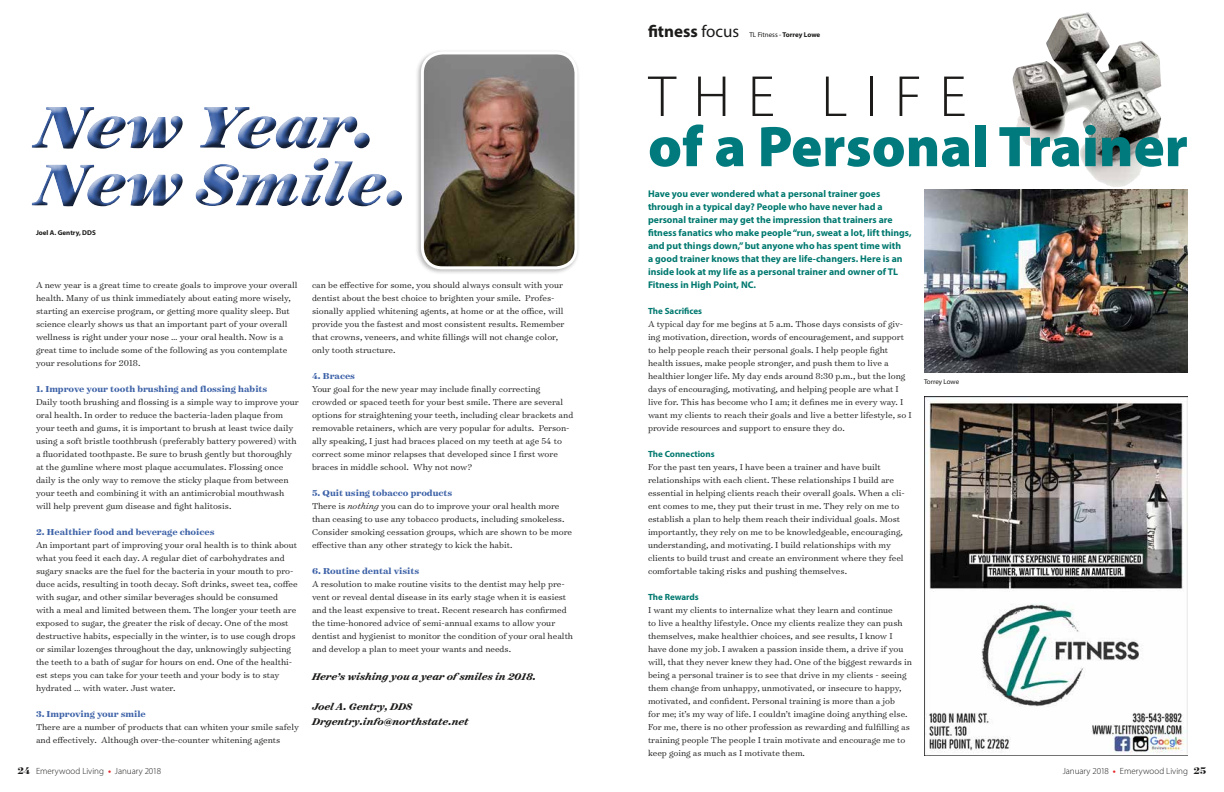
<style>
.page{position:relative;width:1224px;height:792px;background:#fff}
.page>*{position:absolute;margin:0;border:0;box-sizing:border-box;transform-origin:0 0}
.t1{font:italic 900 67px/57.7px "Surveyor Text";color:#3c61a7}
.t2{font:300 58.5px "Myriad Pro";color:#1c1b1a}
.t3{font:900 57.8px "Myriad Pro";color:#007a7d}
.t4{font:700 17px "Myriad Pro";color:#1c1b1a}
.t5{font:italic 700 11px/15px "Surveyor Text";color:#1c1b1a}
.t6{font:300 9.8px/13px "Surveyor Text";color:#1c1b1a}
.t7{font:300 9.8px/13px "Surveyor Text";letter-spacing:.02em;color:#1c1b1a}
.t8{font:300 9.8px/13px "Surveyor Text";letter-spacing:.045em;color:#1c1b1a}
.t9{font:700 9.8px/13px "Myriad Pro";color:#01796f}
.t10{font:300 9.8px/13px "Surveyor Text";letter-spacing:.025em;color:#1c1b1a}
.t11{font:700 9.8px "Surveyor Text";color:#3c61a7}
.t12{font:300 9px "Myriad Pro";color:#1c1b1a}
.t13{font:700 9px "Myriad Pro";color:#01796f}
.t14{font:7px "Myriad Pro";color:#1c1b1a}
.t15{font:700 7px "Myriad Pro";color:#1c1b1a}
.s1{font-weight:700;color:#3c61a7}
.s2{font-style:italic}
.s3{font-weight:400}
.s4{font-weight:700}
.s5{font-family:"Surveyor Display";font-weight:700;font-size:11px}
.s6{font-weight:700;color:#e72528}
</style>
<div class="page">
<img style="left:1012px;top:12px;width:75px;height:134px">
<img style="left:924px;top:190px;width:264px;height:183px">
<div style="left:26px;top:102px;width:383px;height:111px;background:#1c1b1a;opacity:.75"></div>
<div style="left:415px;top:49px;width:165px;height:226px;background:#1c1b1a;opacity:.3"></div>
<img style="left:422px;top:53px;width:154px;height:215px">
<div style="left:421px;top:51px;width:157px;height:218px;border:3px solid #fff;border-radius:20px"></div>
<img style="left:924px;top:396px;width:264px;height:360px">
<h1 class="t1" style="left:36px;top:96px;width:374px">New Year.<br>New Smile.</h1>
<p class="t15" style="left:36px;top:228px;width:61px">Joel A. Gentry, DDS</p>
<p class="t6" style="left:36px;top:278px;width:263px">A new year is a great time to create goals to improve your overall health. Many of us think immediately about eating more wisely, starting an exercise program, or getting more quality sleep. But science clearly shows us that an important part of your overall wellness is right under your nose … your oral health. Now is a great time to include some of the following as you contemplate your resolutions for 2018.</p>
<p class="t11" style="left:36px;top:383px;width:233px">1. Improve your tooth brushing and flossing habits</p>
<p class="t6" style="left:36px;top:395px;width:264px">Daily tooth brushing and flossing is a simple way to improve your oral health. In order to reduce the bacteria-laden plaque from your teeth and gums, it is important to brush at least twice daily using a soft bristle toothbrush (preferably battery powered) with a fluoridated toothpaste. Be sure to brush gently but thoroughly at the gumline where most plaque accumulates. Flossing once daily is the only way to remove the sticky plaque from between your teeth and combining it with an antimicrobial mouthwash will help prevent gum disease and fight halitosis.</p>
<p class="t11" style="left:36px;top:526px;width:180px">2. Healthier food and beverage choices</p>
<p class="t6" style="left:36px;top:538px;width:263px">An important part of improving your oral health is to think about what you feed it each day. A regular diet of carbohydrates and sugary snacks are the fuel for the bacteria in your mouth to pro&shy;duce acids, resulting in tooth decay. Soft drinks, sweet tea, coffee with sugar, and other similar beverages should be consumed with a meal and limited between them. The longer your teeth are exposed to sugar, the greater the risk of decay. One of the most destructive habits, especially in the winter, is to use cough drops or similar lozenges throughout the day, unknowingly subjecting the teeth to a bath of sugar for hours on end. One of the healthi&shy;est steps you can take for your teeth and your body is to stay hydrated … with water. Just water.</p>
<p class="t11" style="left:36px;top:707px;width:111px">3. Improving your smile</p>
<p class="t6" style="left:36px;top:720px;width:265px">There are a number of products that can whiten your smile safely and effectively. Although over-the-counter whitening agents</p>
<p class="t6" style="left:312px;top:278px;width:254px">can be effective for some, you should always consult with your dentist about the best choice to brighten your smile. Profes&shy;sionally applied whitening agents, at home or at the office, will provide you the fastest and most consistent results. Remember that crowns, veneers, and white fillings will not change color, only tooth structure.</p>
<p class="t11" style="left:312px;top:369px;width:45px">4. Braces</p>
<p class="t6" style="left:312px;top:382px;width:263px">Your goal for the new year may include finally correcting crowded or spaced teeth for your best smile. There are several options for straightening your teeth, including clear brackets and removable retainers, which are very popular for adults. Person&shy;ally speaking, I just had braces placed on my teeth at age 54 to correct some minor relapses that developed since I first wore braces in middle school. Why not now?</p>
<p class="t6" style="left:312px;top:486px;width:262px"><span class="s1">5. Quit using tobacco products<br></span>There is <span class="s2">nothing</span> you can do to improve your oral health more than ceasing to use any tobacco products, including smokeless.<br>Consider smoking cessation groups, which are shown to be more effective than any other strategy to kick the habit.</p>
<p class="t11" style="left:312px;top:564px;width:109px">6. Routine dental visits</p>
<p class="t10" style="left:312px;top:577px;width:263px">A resolution to make routine visits to the dentist may help pre&shy;vent or reveal dental disease in its early stage when it is easiest and the least expensive to treat. Recent research has confirmed the time-honored advice of semi-annual exams to allow your dentist and hygienist to monitor the condition of your oral health and develop a plan to meet your wants and needs.</p>
<p class="t5" style="left:312px;top:669px;width:226px">Here’s wishing you a year of smiles in 2018.</p>
<p class="t5" style="left:312px;top:699px;width:158px">Joel A. Gentry, DDS<br>Drgentry.info@northstate.net</p>
<h3 class="t4" style="left:648px;top:20px;width:93px">fitness <span class="s3">focus</span></h3>
<h2 class="t2" style="left:649px;top:61px;width:43px">the</h2>
<h2 class="t2" style="left:821px;top:61px;width:140px">li fe</h2>
<h3 class="t3" style="left:648px;top:108px;width:542px">of a Personal Trainer</h3>
<p class="t14" style="left:749px;top:30px;width:72px">TL Fitness - <span class="s4">Torrey Lowe</span></p>
<p class="t9" style="left:648px;top:187px;width:265px">Have you ever wondered what a personal trainer goes through in a typical day? People who have never had a personal trainer may get the impression that trainers are fitness fanatics who make people “run, sweat a lot, lift things, and put things down,” but anyone who has spent time with<br>a good trainer knows that they are life-changers. Here is an inside look at my life as a personal trainer and owner of TL Fitness in High Point, NC.</p>
<p class="t13" style="left:648px;top:305px;width:56px">The Sacrifices</p>
<p class="t8" style="left:648px;top:317px;width:265px">A typical day for me begins at 5 a.m. Those days consists of giv&shy;ing motivation, direction, words of encouragement, and support to help people reach their personal goals. I help people fight health issues, make people stronger, and push them to live a healthier longer life. My day ends around 8:30 p.m., but the long days of encouraging, motivating, and helping people are what I live for. This has become who I am; it defines me in every way. I want my clients to reach their goals and live a better lifestyle, so I provide resources and support to ensure they do.</p>
<p class="t13" style="left:648px;top:448px;width:68px">The Connections</p>
<p class="t6" style="left:648px;top:460px;width:258px">For the past ten years, I have been a trainer and have built relationships with each client. These relationships I build are essential in helping clients reach their overall goals. When a cli&shy;ent comes to me, they put their trust in me. They rely on me to establish a plan to help them reach their individual goals. Most importantly, they rely on me to be knowledgeable, encouraging, understanding, and motivating. I build relationships with my clients to build trust and create an environment where they feel comfortable taking risks and pushing themselves.</p>
<p class="t13" style="left:648px;top:591px;width:52px">The Rewards</p>
<p class="t7" style="left:648px;top:603px;width:265px">I want my clients to internalize what they learn and continue<br>to live a healthy lifestyle. Once my clients realize they can push themselves, make healthier choices, and see results, I know I have done my job. I awaken a passion inside them, a drive if you will, that they never knew they had. One of the biggest rewards in being a personal trainer is to see that drive in my clients - seeing them change from unhappy, unmotivated, or insecure to happy, motivated, and confident. Personal training is more than a job<br>for me; it’s my way of life. I couldn’t imagine doing anything else.<br>For me, there is no other profession as rewarding and fulfilling as training people The people I train motivate and encourage me to keep going as much as I motivate them.</p>
<p class="t14" style="left:924px;top:378px;width:37px">Torrey Lowe</p>
<p class="t12" style="left:17px;top:765px;width:145px"><span class="s5">24</span> Emerywood Living <span class="s6">•</span> January 2018</p>
<p class="t12" style="left:1063px;top:765px;width:145px">January 2018 <span class="s6">•</span> Emerywood Living <span class="s5">25</span></p>
</div>
